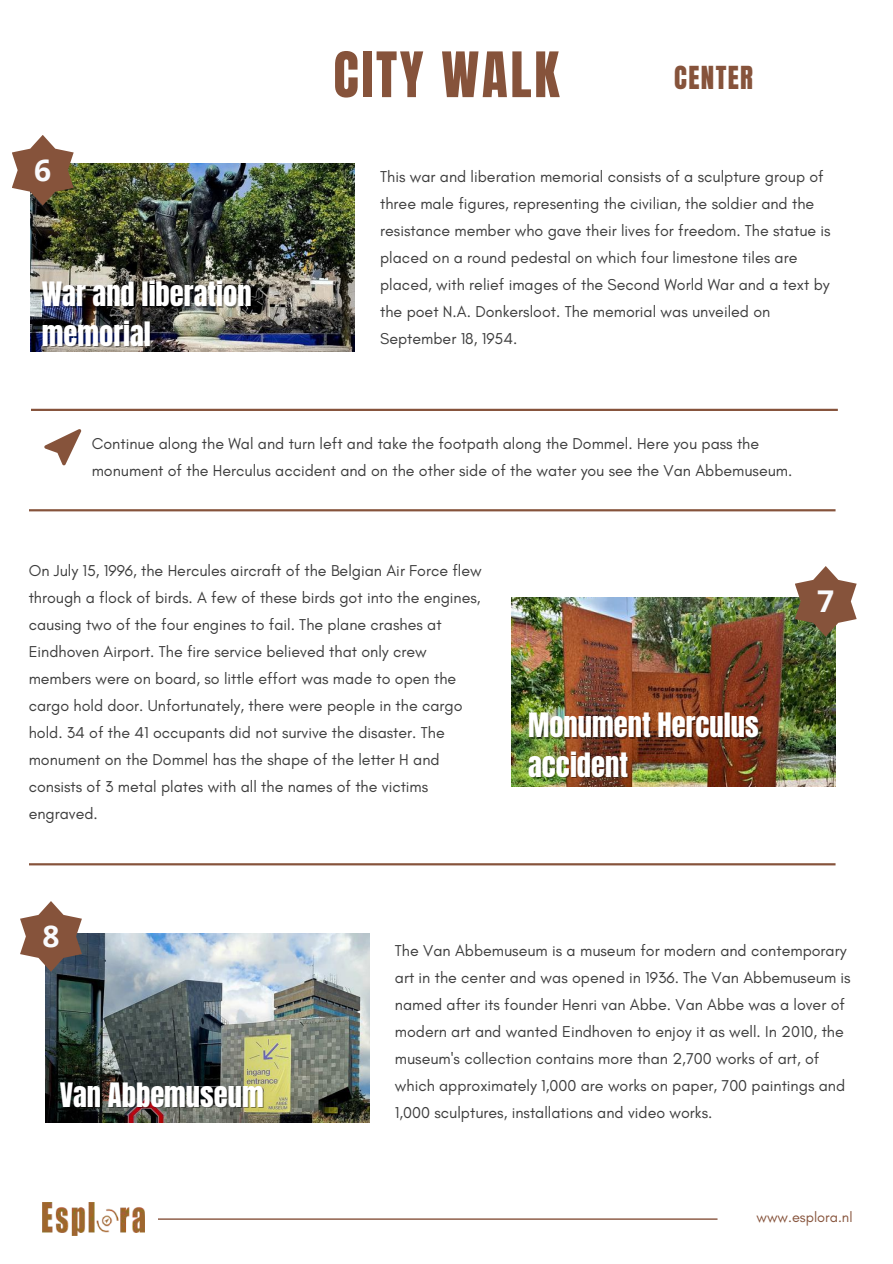
<style>
.page{position:relative;width:893px;height:1264px;background:#fff}
.page>*{position:absolute;margin:0;border:0;box-sizing:border-box;transform-origin:0 0}
.t1{font:53.25px "Anton";letter-spacing:.05em;color:#86533b}
.t2{font:700 30px "Open Sans";color:#f9fafd}
.t3{font:28.5px/39.6px "Anton";color:#fff}
.t4{font:27px "Anton";letter-spacing:.05em;color:#86533b}
.t5{font:16.05px/27px "Glacial Indifference";color:#3d3d3d}
.t6{font:14.55px "Glacial Indifference";color:#86533b}
</style>
<div class="page">
<svg style="left:158px;top:1218px;width:559px;height:1px"></svg>
<svg style="left:29px;top:863px;width:806px;height:2px;background:#92654f"></svg>
<img style="left:43px;top:1202px;width:101px;height:33px">
<hr style="left:31px;top:409px;width:806px;height:2px;background:#86543c">
<svg style="left:29px;top:509px;width:806px;height:2px;background:#91634d"></svg>
<svg style="left:44px;top:429px;width:37px;height:36px"></svg>
<img style="left:31px;top:163px;width:324px;height:189px">
<svg style="left:12px;top:135px;width:62px;height:70px"></svg>
<img style="left:511px;top:597px;width:324px;height:189px">
<svg style="left:794px;top:566px;width:62px;height:70px"></svg>
<img style="left:46px;top:933px;width:323px;height:189px">
<svg style="left:20px;top:901px;width:62px;height:70px"></svg>
<h2 class="t2" style="left:34px;top:149px;width:19px">6</h2>
<h3 class="t3" style="left:42px;top:275px;width:211px">War and liberation memorial</h3>
<h1 class="t1" style="left:333px;top:36px;width:227px">CITY WALK</h1>
<h3 class="t4" style="left:674px;top:58px;width:80px">CENTER</h3>
<p class="t5" style="left:380px;top:163px;width:452px">This war and liberation memorial consists of a sculpture group of three male figures, representing the civilian, the soldier and the resistance member who gave their lives for freedom. The statue is placed on a round pedestal on which four limestone tiles are placed, with relief images of the Second World War and a text by the poet N.A. Donkersloot. The memorial was unveiled on September 18, 1954.</p>
<p class="t5" style="left:92px;top:430px;width:702px">Continue along the Wal and turn left and take the footpath along the Dommel. Here you pass the monument of the Herculus accident and on the other side of the water you see the Van Abbemuseum.</p>
<p class="t5" style="left:29px;top:556px;width:454px">On July 15, 1996, the Hercules aircraft of the Belgian Air Force flew through a flock of birds. A few of these birds got into the engines, causing two of the four engines to fail. The plane crashes at Eindhoven Airport. The fire service believed that only crew members were on board, so little effort was made to open the cargo hold door. Unfortunately, there were people in the cargo hold. 34 of the 41 occupants did not survive the disaster. The monument on the Dommel has the shape of the letter H and consists of 3 metal plates with all the names of the victims engraved.</p>
<h3 class="t3" style="left:528px;top:706px;width:232px">Monument Herculus accident</h3>
<h2 class="t2" style="left:817px;top:580px;width:19px">7</h2>
<h2 class="t2" style="left:42px;top:915px;width:19px">8</h2>
<h3 class="t3" style="left:60px;top:1075px;width:205px">Van Abbemuseum</h3>
<p class="t5" style="left:395px;top:937px;width:457px">The Van Abbemuseum is a museum for modern and contemporary art in the center and was opened in 1936. The Van Abbemuseum is named after its founder Henri van Abbe. Van Abbe was a lover of modern art and wanted Eindhoven to enjoy it as well. In 2010, the museum's collection contains more than 2,700 works of art, of which approximately 1,000 are works on paper, 700 paintings and 1,000 sculptures, installations and video works.</p>
<p class="t6" style="left:756px;top:1208px;width:97px">www.esplora.nl</p>
</div>
